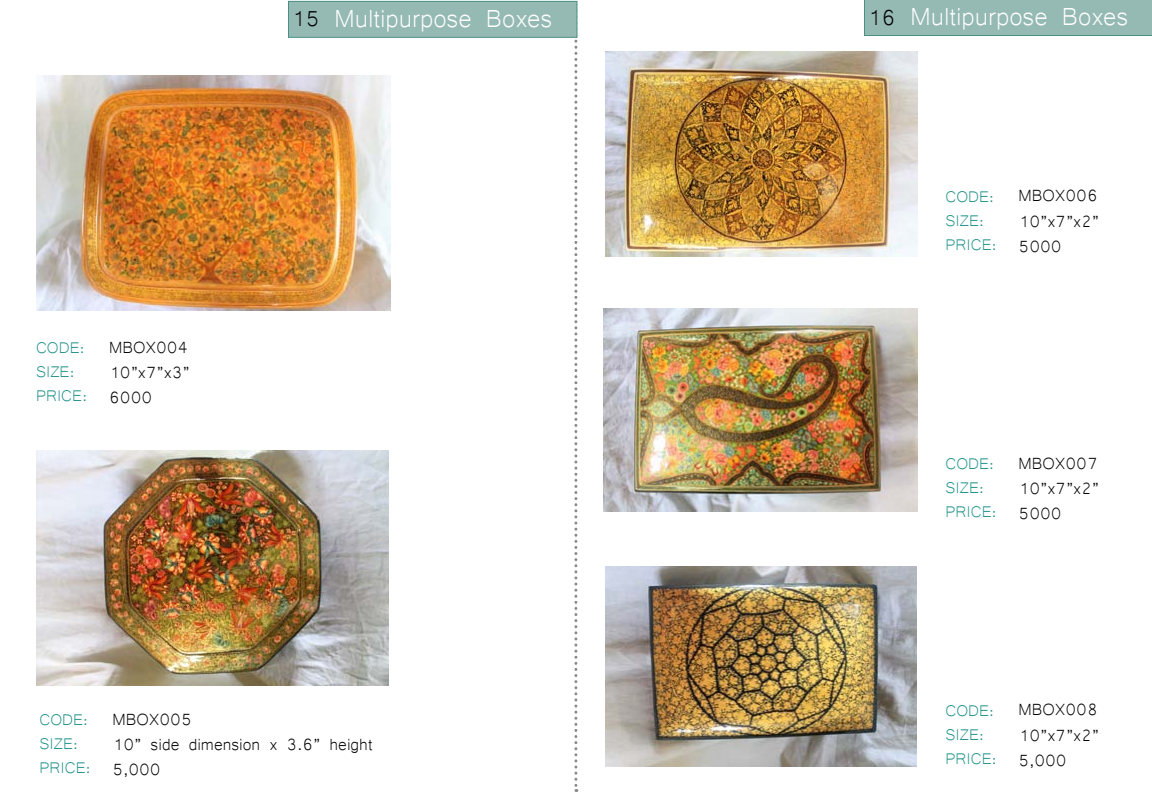
<style>
.page{position:relative;width:1152px;height:792px;background:#fff}
.page>*{position:absolute;margin:0;border:0;box-sizing:border-box;transform-origin:0 0}
.t1{font:32px "Microsoft Yi Baiti";color:#fff}
.t2{font:21px/25.2px "Microsoft Yi Baiti";color:#000;text-align:justify}
.t3{font:20px/24px "Microsoft Yi Baiti";color:#1a8f85}
.s1{font-size:28px;color:#000}
</style>
<div class="page">
<img style="left:36px;top:75px;width:354px;height:236px">
<svg style="left:574px;top:0;width:3px;height:792px"></svg>
<img style="left:604px;top:309px;width:313px;height:202px">
<img style="left:605px;top:51px;width:313px;height:206px">
<img style="left:605px;top:566px;width:311px;height:201px">
<img style="left:36px;top:451px;width:353px;height:235px">
<div style="left:864px;top:0;width:288px;height:36px;background:#95b9b3"></div>
<div style="left:288px;top:1px;width:289px;height:36px;background:#95b9b3"></div>
<div style="left:288px;top:1px;width:289px;height:37px;border:1px solid #488f85"></div>
<h1 class="t1" style="left:291px;top:0;width:263px"><span class="s1">15</span> Multipurpose Boxes</h1>
<h1 class="t1" style="left:867px;top:-2px;width:263px"><span class="s1">16</span> Multipurpose Boxes</h1>
<p class="t3" style="left:36px;top:335px;width:53px">CODE:<br>SIZE:<br>PRICE:</p>
<p class="t2" style="left:109px;top:333px;width:82px">MBOX004<br>10”x7”x3” 6000</p>
<p class="t3" style="left:39px;top:706px;width:53px">CODE:<br>SIZE:<br>PRICE:</p>
<p class="t2" style="left:113px;top:705px;width:261px;text-align:left">MBOX005<br>10” side dimension x 3.6” height<br>5,000</p>
<p class="t3" style="left:945px;top:183px;width:53px">CODE:<br>SIZE:<br>PRICE:</p>
<p class="t2" style="left:1019px;top:182px;width:82px">MBOX006<br>10”x7”x2” 5000</p>
<p class="t3" style="left:945px;top:451px;width:53px">CODE:<br>SIZE:<br>PRICE:</p>
<p class="t2" style="left:1019px;top:449px;width:82px">MBOX007<br>10”x7”x2” 5000</p>
<p class="t3" style="left:945px;top:697px;width:53px">CODE:<br>SIZE:<br>PRICE:</p>
<p class="t2" style="left:1019px;top:696px;width:82px">MBOX008<br>10”x7”x2” 5,000</p>
</div>
